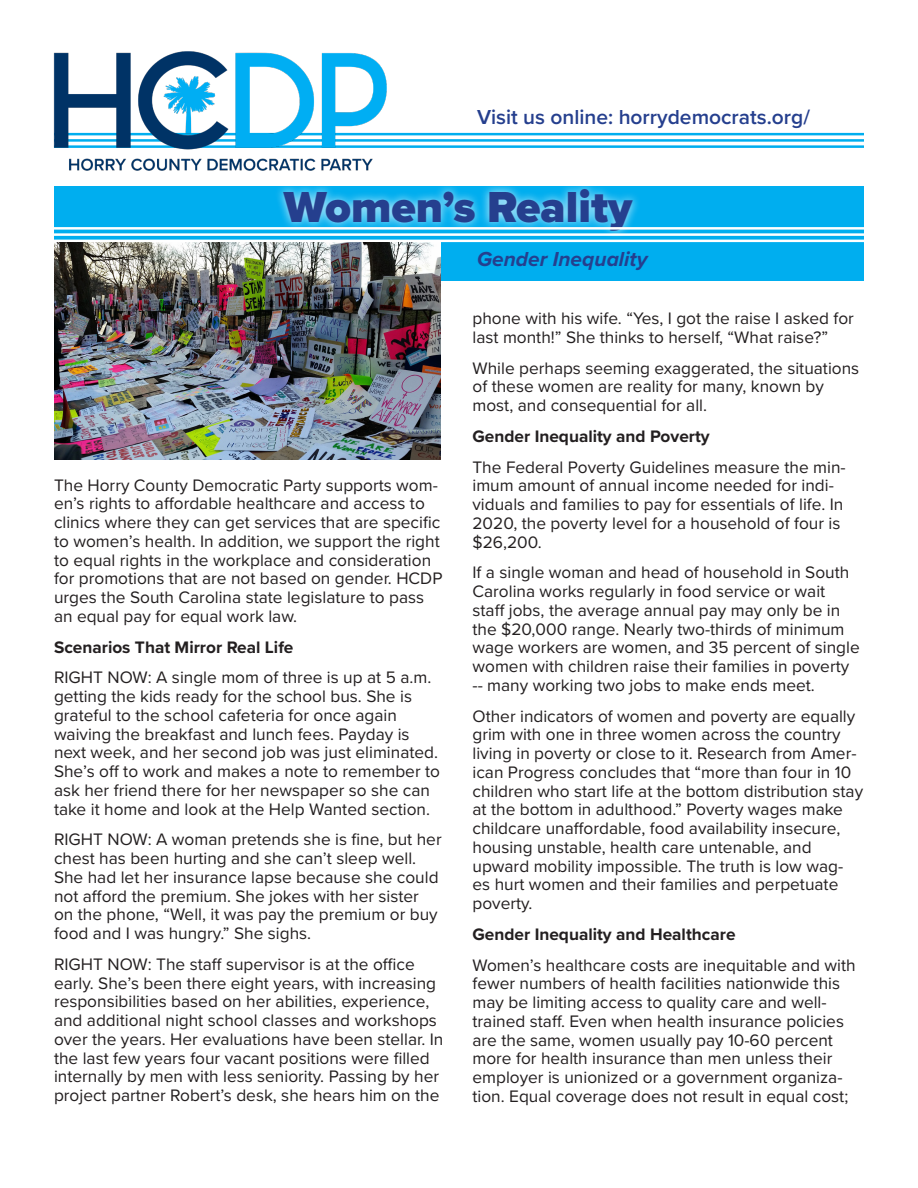
<style>
.page{position:relative;width:918px;height:1188px;background:#fff}
.page>*{position:absolute;margin:0;border:0;box-sizing:border-box;transform-origin:0 0}
.t1{font:900 45px "Proxima Nova";color:#253f8e}
.t2{font:600 21px "Proxima Nova";color:#253f8e}
.t3{font:italic 700 21px "Proxima Nova";color:#253f8e}
.t4{font:17.25px/18.8px "Proxima Nova";color:#231f20}
.t5{font:700 17.25px "Proxima Nova";color:#231f20}
</style>
<div class="page">
<hr style="left:54px;top:133px;width:810px;height:2px;background:#00aeef">
<hr style="left:54px;top:139px;width:810px;height:3px;background:#00aeef">
<hr style="left:54px;top:145px;width:810px;height:3px;background:#00aeef">
<img style="left:53px;top:51px;width:339px;height:120px">
<div style="left:54px;top:186px;width:810px;height:95px;background:#00aeef"></div>
<div style="left:275px;top:180px;width:367px;height:60px;background:#fff;opacity:.75"></div>
<hr style="left:54px;top:227px;width:810px;height:3px;background:#fff">
<hr style="left:54px;top:233px;width:810px;height:3px;background:#fff">
<hr style="left:54px;top:240px;width:810px;height:2px;background:#fff">
<img style="left:54px;top:242px;width:387px;height:218px">
<p class="t2" style="left:477px;top:101px;width:334px">Visit us online: horrydemocrats.org/</p>
<p class="t1" style="left:284px;top:174px;width:350px">Women’s Reality</p>
<p class="t4" style="left:54px;top:475px;width:390px">The Horry County Democratic Party supports wom&shy;en’s rights to affordable healthcare and access to clinics where they can get services that are specific to women’s health. In addition, we support the right to equal rights in the workplace and consideration for promotions that are not based on gender. HCDP urges the South Carolina state legislature to pass an equal pay for equal work law.</p>
<p class="t5" style="left:54px;top:634px;width:241px">Scenarios That Mirror Real Life</p>
<p class="t4" style="left:54px;top:667px;width:388px">RIGHT NOW: A single mom of three is up at 5 a.m. getting the kids ready for the school bus. She is grateful to the school cafeteria for once again waiving the breakfast and lunch fees. Payday is next week, and her second job was just eliminated.<br>She’s off to work and makes a note to remember to ask her friend there for her newspaper so she can take it home and look at the Help Wanted section.</p>
<p class="t4" style="left:54px;top:829px;width:389px">RIGHT NOW: A woman pretends she is fine, but her chest has been hurting and she can’t sleep well.<br>She had let her insurance lapse because she could not afford the premium. She jokes with her sister on the phone, “Well, it was pay the premium or buy food and I was hungry.” She sighs.</p>
<p class="t4" style="left:54px;top:954px;width:391px">RIGHT NOW: The staff supervisor is at the office early. She’s been there eight years, with increasing responsibilities based on her abilities, experience, and additional night school classes and workshops over the years. Her evaluations have been stellar. In the last few years four vacant positions were filled internally by men with less seniority. Passing by her project partner Robert’s desk, she hears him on the</p>
<p class="t3" style="left:477px;top:244px;width:172px">Gender Inequality</p>
<p class="t4" style="left:472px;top:308px;width:383px">phone with his wife. “Yes, I got the raise I asked for last month!” She thinks to herself, “What raise?”</p>
<p class="t4" style="left:472px;top:358px;width:388px">While perhaps seeming exaggerated, the situations of these women are reality for many, known by most, and consequential for all.</p>
<p class="t5" style="left:472px;top:423px;width:239px">Gender Inequality and Poverty</p>
<p class="t4" style="left:472px;top:457px;width:375px">The Federal Poverty Guidelines measure the min&shy;imum amount of annual income needed for indi&shy;viduals and families to pay for essentials of life. In 2020, the poverty level for a household of four is $26,200.</p>
<p class="t4" style="left:472px;top:562px;width:389px">If a single woman and head of household in South Carolina works regularly in food service or wait staff jobs, the average annual pay may only be in the $20,000 range. Nearly two-thirds of minimum wage workers are women, and 35 percent of single women with children raise their families in poverty -- many working two jobs to make ends meet.</p>
<p class="t4" style="left:472px;top:706px;width:392px">Other indicators of women and poverty are equally grim with one in three women across the country living in poverty or close to it. Research from Amer&shy;ican Progress concludes that “more than four in 10 children who start life at the bottom distribution stay at the bottom in adulthood.” Poverty wages make childcare unaffordable, food availability insecure, housing unstable, health care untenable, and upward mobility impossible. The truth is low wag&shy;es hurt women and their families and perpetuate poverty.</p>
<p class="t5" style="left:472px;top:921px;width:265px">Gender Inequality and Healthcare</p>
<p class="t4" style="left:472px;top:955px;width:385px">Women’s healthcare costs are inequitable and with fewer numbers of health facilities nationwide this may be limiting access to quality care and well&shy;trained staff. Even when health insurance policies are the same, women usually pay 10-60 percent more for health insurance than men unless their employer is unionized or a government organiza&shy;tion. Equal coverage does not result in equal cost;</p>
</div>
